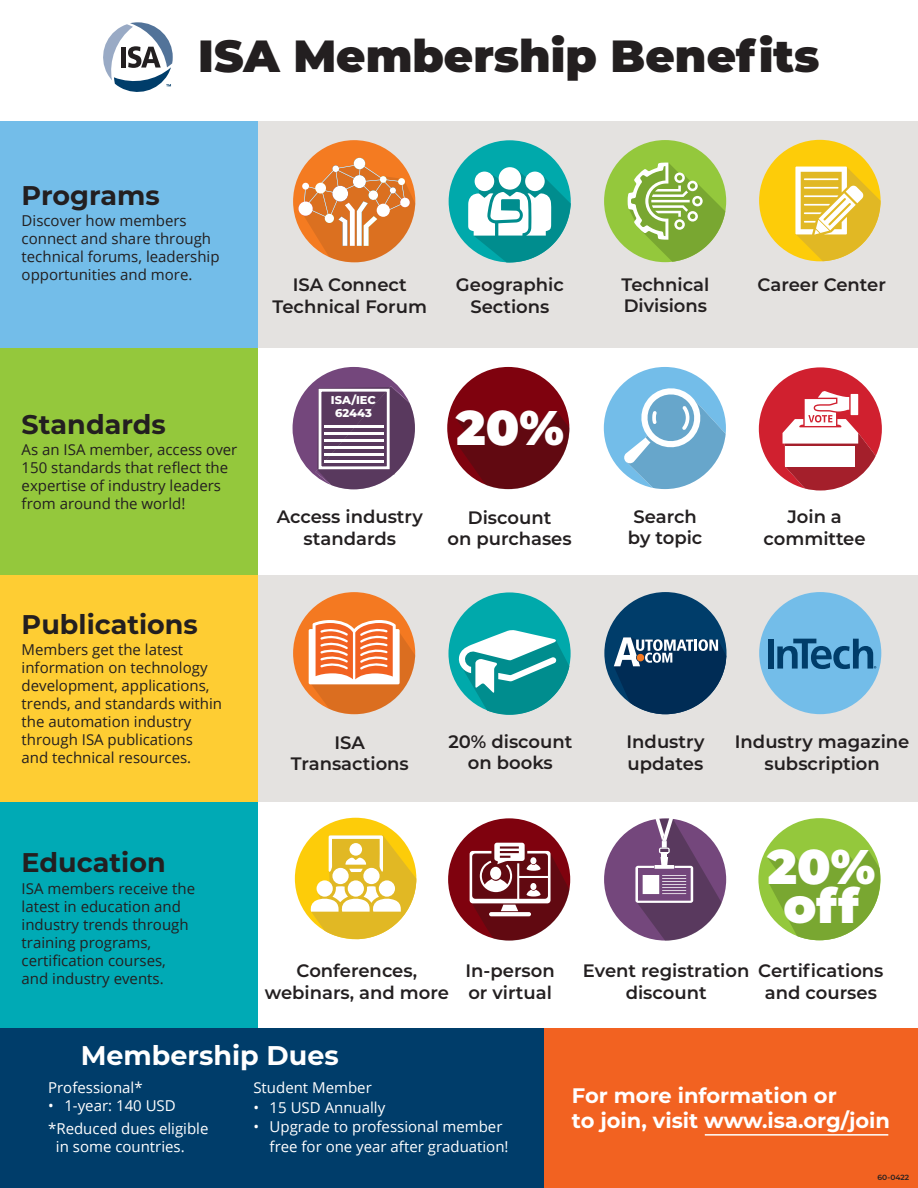
<style>
.page{position:relative;width:918px;height:1188px;background:#fff}
.page>*{position:absolute;margin:0;border:0;box-sizing:border-box;transform-origin:0 0}
.t1{font:900 48.6px/39px "Montserrat";color:#fff;text-align:center}
.t2{font:900 45px "Montserrat";color:#231f20}
.t3{font:700 27px "Montserrat";color:#231f20}
.t4{font:700 27px "Montserrat";color:#fff}
.t5{font:700 21px/25.2px "Montserrat";color:#fff}
.t6{font:600 18px/21.6px "Montserrat";color:#231f20;text-align:center}
.t7{font:15px/18px "Open Sans";color:#231f20}
.t8{font:15px/22.5px "Open Sans";color:#fff}
.t9{font:800 11.4px/13.6px "Montserrat";color:#fff;text-align:center}
.t10{font:600 7.5px "Montserrat";color:#231f20}
</style>
<div class="page">
<div style="left:0;top:1028px;width:545px;height:160px;background:#003d6a"></div>
<div style="left:545px;top:1028px;width:373px;height:160px;background:#f26221"></div>
<div style="left:0;top:801px;width:258px;height:227px;background:#00aab5"></div>
<div style="left:254px;top:575px;width:664px;height:227px;background:#e4e2e0"></div>
<div style="left:0;top:575px;width:258px;height:227px;background:#fecd33"></div>
<div style="left:0;top:348px;width:258px;height:227px;background:#94c83c"></div>
<div style="left:254px;top:121px;width:664px;height:227px;background:#e4e2e0"></div>
<div style="left:0;top:121px;width:258px;height:227px;background:#73bde9"></div>
<svg style="left:103px;top:22px;width:70px;height:70px"></svg>
<div style="left:604px;top:140px;width:122px;height:122px;background:#94c83c;border-radius:50%"></div>
<svg style="left:628px;top:163px;width:97px;height:99px"></svg>
<div style="left:293px;top:140px;width:123px;height:123px;background:#f47b21;border-radius:50%"></div>
<div style="left:298px;top:202px;width:15px;height:14px;background:#fff;border-radius:50%"></div>
<div style="left:354px;top:158px;width:11px;height:11px;background:#fff;border-radius:50%"></div>
<svg style="left:304px;top:161px;width:111px;height:101px"></svg>
<div style="left:449px;top:140px;width:122px;height:122px;background:#00a9ab;border-radius:50%"></div>
<svg style="left:468px;top:170px;width:103px;height:93px"></svg>
<div style="left:499px;top:167px;width:22px;height:23px;background:#fff;border-radius:50%"></div>
<div style="left:525px;top:171px;width:20px;height:20px;background:#fff;border-radius:50%"></div>
<div style="left:475px;top:172px;width:19px;height:19px;background:#fff;border-radius:50%"></div>
<svg style="left:759px;top:140px;width:122px;height:121px"></svg>
<svg style="left:293px;top:367px;width:122px;height:122px"></svg>
<div style="left:319px;top:389px;width:71px;height:80px;border:3px solid #fff"></div>
<hr style="left:324px;top:426px;width:59px;height:2px;background:#fff">
<hr style="left:324px;top:433px;width:59px;height:2px;background:#fff">
<hr style="left:324px;top:439px;width:59px;height:3px;background:#fff">
<hr style="left:324px;top:446px;width:59px;height:3px;background:#fff">
<hr style="left:324px;top:453px;width:59px;height:3px;background:#fff">
<hr style="left:324px;top:460px;width:59px;height:3px;background:#fff">
<div style="left:447px;top:367px;width:122px;height:122px;background:#7f020e;border-radius:50%"></div>
<svg style="left:456px;top:411px;width:113px;height:78px"></svg>
<svg style="left:604px;top:367px;width:122px;height:122px"></svg>
<svg style="left:759px;top:367px;width:123px;height:123px"></svg>
<div style="left:293px;top:592px;width:122px;height:122px;background:#f47921;border-radius:50%"></div>
<svg style="left:309px;top:620px;width:106px;height:94px"></svg>
<div style="left:448px;top:592px;width:123px;height:123px;background:#00a9ab;border-radius:50%"></div>
<svg style="left:457px;top:630px;width:112px;height:85px"></svg>
<div style="left:604px;top:592px;width:123px;height:122px;background:#003d6a;border-radius:50%"></div>
<svg style="left:614px;top:637px;width:112px;height:78px"></svg>
<div style="left:637px;top:654px;width:7px;height:7px;background:#f47921;border-radius:50%"></div>
<div style="left:759px;top:592px;width:122px;height:122px;background:#73bde9;border-radius:50%"></div>
<div style="left:768px;top:639px;width:6px;height:30px;background:#003d6a"></div>
<svg style="left:777px;top:639px;width:99px;height:30px"></svg>
<div style="left:604px;top:818px;width:122px;height:123px;background:#74477c;border-radius:50%"></div>
<svg style="left:635px;top:818px;width:87px;height:123px"></svg>
<div style="left:758px;top:818px;width:123px;height:122px;background:#94c83c;border-radius:50%"></div>
<svg style="left:767px;top:850px;width:114px;height:90px"></svg>
<svg style="left:295px;top:818px;width:121px;height:122px"></svg>
<div style="left:448px;top:818px;width:122px;height:122px;background:#7f020e;border-radius:50%"></div>
<svg style="left:470px;top:843px;width:100px;height:98px"></svg>
<hr style="left:705px;top:1134px;width:183px;height:2px;background:#fff">
<h2 class="t2" style="left:198px;top:23px;width:623px">ISA Membership Benefits</h2>
<h3 class="t3" style="left:22px;top:176px;width:140px">Programs</h3>
<p class="t7" style="left:22px;top:211px;width:200px">Discover how members connect and share through technical forums, leadership opportunities and more.</p>
<p class="t6" style="left:273px;top:273px;width:156px">ISA Connect<br>Technical Forum</p>
<p class="t6" style="left:456px;top:273px;width:109px">Geographic<br>Sections</p>
<p class="t6" style="left:622px;top:273px;width:89px;text-align:left">Technical<br>Divisions</p>
<p class="t6" style="left:757px;top:273px;width:130px">Career Center</p>
<h3 class="t3" style="left:22px;top:405px;width:146px">Standards</h3>
<p class="t7" style="left:22px;top:440px;width:217px">As an ISA member, access over</p>
<p class="t7" style="left:22px;top:458px;width:208px">150 standards that reflect the expertise of industry leaders from around the world!</p>
<h3 class="t3" style="left:22px;top:605px;width:178px">Publications</h3>
<p class="t7" style="left:22px;top:640px;width:202px">Members get the latest information on technology development, applications, trends, and standards within the automation industry through ISA publications and technical resources.</p>
<p class="t9" style="left:331px;top:392px;width:46px">ISA/IEC<br>62443</p>
<h1 class="t1" style="left:456px;top:405px;width:109px">20%</h1>
<p class="t6" style="left:277px;top:505px;width:148px">Access industry standards</p>
<p class="t6" style="left:448px;top:506px;width:126px">Discount<br>on purchases</p>
<p class="t6" style="left:628px;top:505px;width:76px">Search by topic</p>
<p class="t6" style="left:764px;top:505px;width:104px">Join a committee</p>
<p class="t6" style="left:291px;top:731px;width:120px">ISA<br>Transactions</p>
<p class="t6" style="left:448px;top:730px;width:125px">20% discount on books</p>
<p class="t6" style="left:626px;top:730px;width:79px;text-align:left">Industry updates</p>
<p class="t6" style="left:735px;top:730px;width:176px">Industry magazine subscription</p>
<h3 class="t3" style="left:22px;top:843px;width:146px">Education</h3>
<p class="t7" style="left:22px;top:879px;width:175px">ISA members receive the latest in education and industry trends through training programs, certification courses, and industry events.</p>
<p class="t6" style="left:265px;top:959px;width:186px">Conferences, webinars, and more</p>
<p class="t6" style="left:583px;top:959px;width:168px">Event registration discount</p>
<p class="t6" style="left:466px;top:959px;width:91px;text-align:left">In-person or virtual</p>
<h1 class="t1" style="left:768px;top:844px;width:109px">20% off</h1>
<p class="t6" style="left:758px;top:959px;width:127px">Certifications and courses</p>
<h3 class="t4" style="left:81px;top:1036px;width:260px">Membership Dues</h3>
<p class="t8" style="left:48px;top:1076px;width:96px">Professional*</p>
<p class="t8" style="left:48px;top:1094px;width:162px">• 1-year: 140 USD *Reduced dues eligible</p>
<p class="t8" style="left:56px;top:1134px;width:130px">in some countries.</p>
<p class="t8" style="left:253px;top:1076px;width:120px">Student Member</p>
<p class="t8" style="left:253px;top:1095px;width:133px">• 15 USD Annually</p>
<p class="t8" style="left:270px;top:1116px;width:240px;line-height:19.5px;text-indent:-16px">• Upgrade to professional member free for one year after graduation!</p>
<h3 class="t5" style="left:572px;top:1082px;width:320px">For more information or<br>to join, visit www.isa.org/join</h3>
<p class="t10" style="left:878px;top:1172px;width:33px">60-0422</p>
</div>
